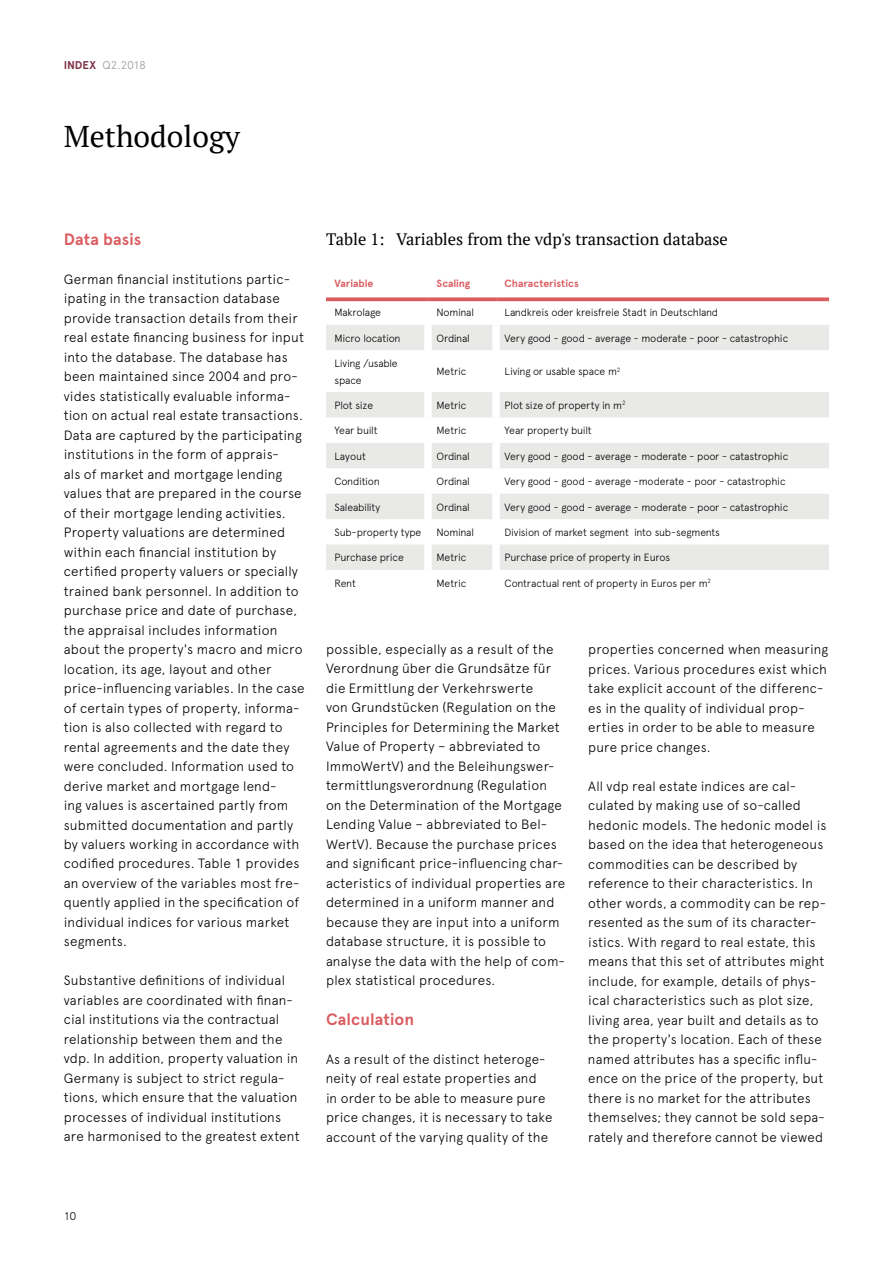
<style>
.page{position:relative;width:893px;height:1263px;background:#fff}
.page>*{position:absolute;margin:0;border:0;box-sizing:border-box;transform-origin:0 0}
.t1{font:30px "PT Serif";color:#000}
.t2{font:16.5px "PT Serif";color:#000}
.t3{font:700 16.5px "Apercu Pro";letter-spacing:.005em;color:#da5c60}
.t4{font:300 13.5px/19.5px "Apercu Pro";letter-spacing:.015em;color:#000}
.t5{font:300 11.25px "Apercu Pro";color:#959490}
.t6{font:300 11.25px "Apercu Pro";color:#000}
.t7{font:300 10.5px/16.5px "Apercu Pro";letter-spacing:-.01em;color:#000}
.t8{font:700 10.5px "Apercu Pro";letter-spacing:-.005em;color:#da5c60}
.s1{font-weight:700;color:#7e3246}
</style>
<div class="page">
<svg style="left:326px;top:325px;width:503px;height:245px;fill:#e9e9e8"></svg>
<div style="left:424px;top:325px;width:8px;height:25px;background:#fff"></div>
<div style="left:492px;top:325px;width:8px;height:25px;background:#fff"></div>
<div style="left:424px;top:350px;width:8px;height:42px;background:#fff"></div>
<div style="left:492px;top:350px;width:8px;height:42px;background:#fff"></div>
<div style="left:424px;top:392px;width:8px;height:25px;background:#fff"></div>
<div style="left:492px;top:392px;width:8px;height:25px;background:#fff"></div>
<div style="left:424px;top:417px;width:8px;height:26px;background:#fff"></div>
<div style="left:492px;top:417px;width:8px;height:26px;background:#fff"></div>
<div style="left:424px;top:443px;width:8px;height:25px;background:#fff"></div>
<div style="left:492px;top:443px;width:8px;height:25px;background:#fff"></div>
<div style="left:424px;top:468px;width:8px;height:26px;background:#fff"></div>
<div style="left:492px;top:468px;width:8px;height:26px;background:#fff"></div>
<div style="left:424px;top:494px;width:8px;height:25px;background:#fff"></div>
<div style="left:492px;top:494px;width:8px;height:25px;background:#fff"></div>
<div style="left:424px;top:519px;width:8px;height:25px;background:#fff"></div>
<div style="left:492px;top:519px;width:8px;height:25px;background:#fff"></div>
<div style="left:424px;top:544px;width:8px;height:26px;background:#fff"></div>
<div style="left:492px;top:544px;width:8px;height:26px;background:#fff"></div>
<svg style="left:326px;top:297px;width:102px;height:4px"></svg>
<svg style="left:428px;top:297px;width:68px;height:4px"></svg>
<svg style="left:496px;top:297px;width:333px;height:4px"></svg>
<p class="t5" style="left:64px;top:56px;width:84px"><span class="s1">INDEX</span> Q2.2018</p>
<h1 class="t1" style="left:64px;top:117px;width:178px">Methodology</h1>
<p class="t3" style="left:64px;top:226px;width:79px">Data basis</p>
<p class="t4" style="left:64px;top:268px;width:242px">German financial institutions partic&shy;ipating in the transaction database provide transaction details from their real estate financing business for input into the database. The database has been maintained since 2004 and pro&shy;vides statistically evaluable informa&shy;tion on actual real estate transactions.<br>Data are captured by the participating institutions in the form of apprais-<br>als of market and mortgage lending values that are prepared in the course of their mortgage lending activities.<br>Property valuations are determined within each financial institution by certified property valuers or specially trained bank personnel. In addition to purchase price and date of purchase, the appraisal includes information about the property's macro and micro location, its age, layout and other price-influencing variables. In the case of certain types of property, informa&shy;tion is also collected with regard to rental agreements and the date they were concluded. Information used to derive market and mortgage lend-<br>ing values is ascertained partly from submitted documentation and partly by valuers working in accordance with codified procedures. Table 1 provides an overview of the variables most fre&shy;quently applied in the specification of individual indices for various market segments.</p>
<p class="t4" style="left:64px;top:970px;width:237px">Substantive definitions of individual variables are coordinated with finan&shy;cial institutions via the contractual relationship between them and the vdp. In addition, property valuation in Germany is subject to strict regula&shy;tions, which ensure that the valuation processes of individual institutions are harmonised to the greatest extent</p>
<p class="t2" style="left:326px;top:228px;width:403px">Table 1: Variables from the vdp's transaction database</p>
<p class="t8" style="left:334px;top:275px;width:40px">Variable</p>
<p class="t8" style="left:437px;top:275px;width:35px">Scaling</p>
<p class="t8" style="left:505px;top:275px;width:76px">Characteristics</p>
<p class="t7" style="left:334px;top:303px;width:48px">Makrolage</p>
<p class="t7" style="left:437px;top:303px;width:39px">Nominal</p>
<p class="t7" style="left:505px;top:303px;width:215px">Landkreis oder kreisfreie Stadt in Deutschland</p>
<p class="t7" style="left:334px;top:329px;width:67px">Micro location</p>
<p class="t7" style="left:437px;top:329px;width:35px">Ordinal</p>
<p class="t7" style="left:505px;top:329px;width:285px">Very good - good - average - moderate - poor - catastrophic</p>
<p class="t7" style="left:334px;top:354px;width:65px">Living /usable space</p>
<p class="t7" style="left:437px;top:362px;width:31px">Metric</p>
<p class="t7" style="left:505px;top:362px;width:117px">Living or usable space m<sup>2</sup></p>
<p class="t7" style="left:334px;top:396px;width:40px">Plot size</p>
<p class="t7" style="left:437px;top:396px;width:31px">Metric</p>
<p class="t7" style="left:505px;top:396px;width:122px">Plot size of property in m<sup>2</sup></p>
<p class="t7" style="left:334px;top:421px;width:45px">Year built</p>
<p class="t7" style="left:437px;top:421px;width:31px">Metric</p>
<p class="t7" style="left:505px;top:421px;width:89px">Year property built</p>
<p class="t7" style="left:334px;top:447px;width:33px">Layout</p>
<p class="t7" style="left:437px;top:447px;width:35px">Ordinal</p>
<p class="t7" style="left:505px;top:447px;width:285px">Very good - good - average - moderate - poor - catastrophic</p>
<p class="t7" style="left:334px;top:472px;width:47px">Condition</p>
<p class="t7" style="left:437px;top:472px;width:35px">Ordinal</p>
<p class="t7" style="left:505px;top:472px;width:282px">Very good - good - average -moderate - poor - catastrophic</p>
<p class="t7" style="left:334px;top:498px;width:47px">Saleability</p>
<p class="t7" style="left:437px;top:498px;width:35px">Ordinal</p>
<p class="t7" style="left:505px;top:498px;width:285px">Very good - good - average - moderate - poor - catastrophic</p>
<p class="t7" style="left:334px;top:523px;width:88px">Sub-property type</p>
<p class="t7" style="left:437px;top:523px;width:39px">Nominal</p>
<p class="t7" style="left:505px;top:523px;width:217px">Division of market segment into sub-segments</p>
<p class="t7" style="left:334px;top:549px;width:71px">Purchase price</p>
<p class="t7" style="left:437px;top:549px;width:31px">Metric</p>
<p class="t7" style="left:505px;top:549px;width:167px">Purchase price of property in Euros</p>
<p class="t7" style="left:334px;top:574px;width:23px">Rent</p>
<p class="t7" style="left:437px;top:574px;width:31px">Metric</p>
<p class="t7" style="left:505px;top:574px;width:208px">Contractual rent of property in Euros per m<sup>2</sup></p>
<p class="t4" style="left:326px;top:638px;width:241px">possible, especially as a result of the Verordnung über die Grundsätze für die Ermittlung der Verkehrswerte<br>von Grundstücken (Regulation on the Principles for Determining the Market Value of Property – abbreviated to ImmoWertV) and the Beleihungswer&shy;termittlungsverordnung (Regulation on the Determination of the Mortgage Lending Value – abbreviated to Bel-WertV). Because the purchase prices and significant price-influencing char&shy;acteristics of individual properties are determined in a uniform manner and because they are input into a uniform database structure, it is possible to analyse the data with the help of com&shy;plex statistical procedures.</p>
<p class="t3" style="left:326px;top:1006px;width:90px">Calculation</p>
<p class="t4" style="left:326px;top:1048px;width:228px">As a result of the distinct heteroge&shy;neity of real estate properties and<br>in order to be able to measure pure price changes, it is necessary to take account of the varying quality of the</p>
<p class="t4" style="left:588px;top:638px;width:241px">properties concerned when measuring prices. Various procedures exist which take explicit account of the differenc&shy;es in the quality of individual prop&shy;erties in order to be able to measure pure price changes.</p>
<p class="t4" style="left:588px;top:775px;width:240px">All vdp real estate indices are cal&shy;culated by making use of so-called hedonic models. The hedonic model is based on the idea that heterogeneous commodities can be described by reference to their characteristics. In other words, a commodity can be rep&shy;resented as the sum of its character&shy;istics. With regard to real estate, this means that this set of attributes might include, for example, details of phys&shy;ical characteristics such as plot size, living area, year built and details as to the property's location. Each of these named attributes has a specific influ&shy;ence on the price of the property, but there is no market for the attributes themselves; they cannot be sold sepa&shy;rately and therefore cannot be viewed</p>
<p class="t6" style="left:64px;top:1207px;width:14px">10</p>
</div>
